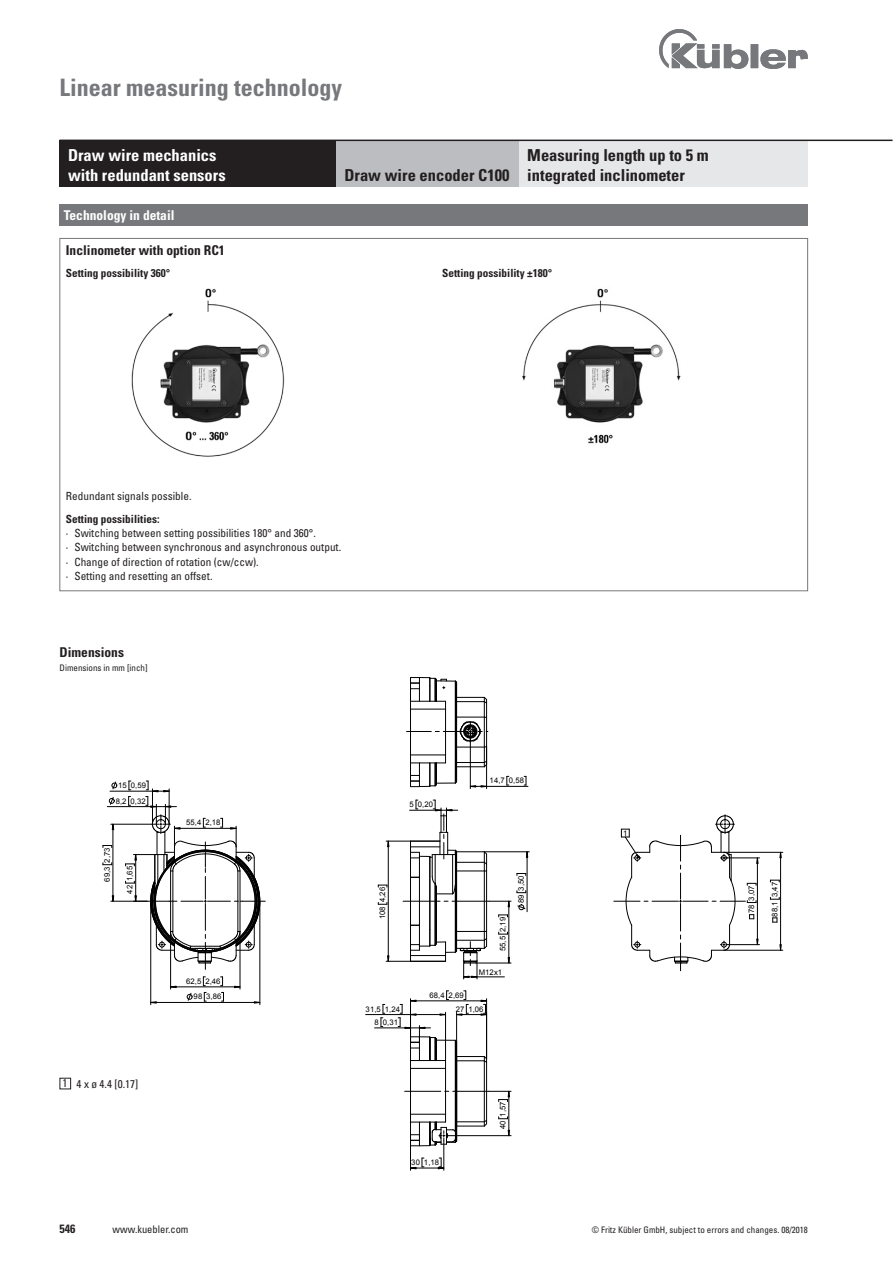
<style>
.page{position:relative;width:893px;height:1263px;background:#fff}
.page>*{position:absolute;margin:0;border:0;box-sizing:border-box;transform-origin:0 0}
.Kapitel{font:700 condensed 24px "Univers";color:#76787b}
.t1{font:700 condensed 16.5px "Univers";color:#231f20}
.Head_weiß{font:700 condensed 16.5px "Univers";color:#fff}
.t2{font:700 condensed 16.5px "Univers LT Std";color:#231f20}
.Bestellschlüssel{font:700 condensed 13.5px "Univers";color:#231f20}
.Bestellschlüssel-2{font:700 condensed 13.5px "Univers";color:#fff}
.t3{font:700 condensed 12px "Univers";color:#231f20}
.Bestellschlüssel-3{font:condensed 11.25px "Univers LT Std";color:#231f20}
.t4{font:700 condensed 11.25px "Univers";color:#231f20}
.t5{font:10.95px "Century Gothic";color:#000}
.t6{font:condensed 10.5px "Univers LT Std";color:#231f20}
.Fußnote{font:condensed 9px "Univers LT Std";color:#231f20}
.t7{font:7.8px "Arial";letter-spacing:.015em;color:#000}
.s1{font-family:"Univers"}
</style>
<div class="page">
<img style="left:659px;top:30px;width:149px;height:38px">
<img style="left:131px;top:288px;width:154px;height:169px">
<img style="left:522px;top:288px;width:158px;height:156px">
<hr style="left:455px;top:850px;width:1px;height:102px;background:#000">
<hr style="left:419px;top:877px;width:1px;height:48px;background:#000">
<hr style="left:410px;top:877px;width:1px;height:48px;background:#000">
<hr style="left:429px;top:856px;width:1px;height:90px;background:#000">
<hr style="left:430px;top:857px;width:1px;height:73px;background:#000">
<hr style="left:435px;top:883px;width:1px;height:62px;background:#000">
<hr style="left:436px;top:894px;width:1px;height:48px;background:#000">
<hr style="left:456px;top:851px;width:1px;height:100px;background:#000">
<hr style="left:484px;top:871px;width:1px;height:60px;background:#000">
<hr style="left:486px;top:871px;width:1px;height:60px;background:#000">
<hr style="left:455px;top:1040px;width:1px;height:102px;background:#000">
<hr style="left:410px;top:1068px;width:36px;height:1px;background:#000">
<hr style="left:445px;top:1068px;width:1px;height:46px;background:#000">
<hr style="left:410px;top:1068px;width:1px;height:46px;background:#000">
<hr style="left:456px;top:1061px;width:1px;height:61px;background:#000">
<hr style="left:484px;top:1061px;width:1px;height:61px;background:#000">
<hr style="left:486px;top:1062px;width:1px;height:58px;background:#000">
<svg style="left:187px;top:992px;width:6px;height:9px"></svg>
<hr style="left:150px;top:901px;width:1px;height:104px;background:#000">
<hr style="left:151px;top:1002px;width:109px;height:1px;background:#000">
<svg style="left:204px;top:992px;width:2px;height:10px"></svg>
<svg style="left:221px;top:992px;width:3px;height:10px"></svg>
<hr style="left:107px;top:806px;width:49px;height:1px;background:#000">
<hr style="left:111px;top:901px;width:36px;height:1px;background:#000">
<hr style="left:111px;top:824px;width:40px;height:1px;background:#000">
<hr style="left:113px;top:824px;width:1px;height:77px;background:#000">
<hr style="left:171px;top:986px;width:69px;height:1px;background:#000">
<hr style="left:260px;top:901px;width:1px;height:104px;background:#000">
<hr style="left:240px;top:931px;width:1px;height:58px;background:#000">
<hr style="left:170px;top:931px;width:1px;height:58px;background:#000">
<svg style="left:221px;top:976px;width:2px;height:10px"></svg>
<svg style="left:203px;top:976px;width:2px;height:10px"></svg>
<svg style="left:109px;top:797px;width:6px;height:8px"></svg>
<svg style="left:111px;top:781px;width:6px;height:8px"></svg>
<hr style="left:110px;top:791px;width:42px;height:1px;background:#000">
<svg style="left:150px;top:1001px;width:7px;height:3px"></svg>
<svg style="left:254px;top:1001px;width:6px;height:3px"></svg>
<svg style="left:234px;top:985px;width:7px;height:3px"></svg>
<svg style="left:170px;top:985px;width:7px;height:3px"></svg>
<svg style="left:125px;top:781px;width:140px;height:188px"></svg>
<hr style="left:527px;top:852px;width:1px;height:60px;background:#000">
<hr style="left:484px;top:851px;width:45px;height:1px;background:#000">
<hr style="left:388px;top:841px;width:1px;height:120px;background:#000">
<svg style="left:517px;top:904px;width:9px;height:6px"></svg>
<hr style="left:476px;top:963px;width:35px;height:1px;background:#000">
<hr style="left:509px;top:901px;width:1px;height:62px;background:#000">
<svg style="left:498px;top:915px;width:10px;height:2px"></svg>
<svg style="left:386px;top:925px;width:124px;height:54px"></svg>
<svg style="left:378px;top:800px;width:133px;height:107px"></svg>
<svg style="left:772px;top:917px;width:6px;height:6px"></svg>
<svg style="left:770px;top:897px;width:10px;height:3px"></svg>
<svg style="left:770px;top:880px;width:10px;height:2px"></svg>
<hr style="left:724px;top:950px;width:59px;height:1px;background:#000">
<hr style="left:724px;top:852px;width:59px;height:1px;background:#000">
<hr style="left:780px;top:852px;width:1px;height:98px;background:#000">
<svg style="left:614px;top:815px;width:145px;height:156px"></svg>
<svg style="left:779px;top:944px;width:3px;height:7px"></svg>
<svg style="left:779px;top:852px;width:3px;height:6px"></svg>
<hr style="left:405px;top:1091px;width:36px;height:1px;background:#000">
<hr style="left:453px;top:1091px;width:36px;height:1px;background:#000">
<svg style="left:498px;top:1117px;width:10px;height:2px"></svg>
<hr style="left:509px;top:1091px;width:1px;height:45px;background:#000">
<hr style="left:375px;top:1027px;width:35px;height:1px;background:#000">
<hr style="left:449px;top:1135px;width:62px;height:1px;background:#000">
<svg style="left:381px;top:1004px;width:4px;height:23px"></svg>
<hr style="left:366px;top:1014px;width:44px;height:1px;background:#000">
<svg style="left:489px;top:1091px;width:22px;height:10px"></svg>
<svg style="left:410px;top:1114px;width:77px;height:56px"></svg>
<svg style="left:398px;top:990px;width:89px;height:78px"></svg>
<svg style="left:507px;top:776px;width:2px;height:10px"></svg>
<svg style="left:524px;top:776px;width:3px;height:10px"></svg>
<hr style="left:470px;top:731px;width:1px;height:58px;background:#000">
<hr style="left:486px;top:747px;width:1px;height:42px;background:#000">
<hr style="left:487px;top:786px;width:41px;height:1px;background:#000">
<svg style="left:406px;top:677px;width:82px;height:111px"></svg>
<div style="left:60px;top:204px;width:748px;height:21px;background:#76787b"></div>
<div style="left:519px;top:140px;width:289px;height:47px;background:#e6e7e9"></div>
<div style="left:336px;top:140px;width:183px;height:47px;background:#bcbdc0"></div>
<div style="left:60px;top:140px;width:276px;height:47px;background:#231f20"></div>
<div style="left:60px;top:1078px;width:11px;height:11px;border:1px solid #231f20"></div>
<hr style="left:60px;top:140px;width:832px;height:1px;background:#231f20">
<p class="Kapitel" style="left:60px;top:72px;width:284px">Linear measuring technology</p>
<p class="Head_weiß" style="left:68px;top:145px;width:150px">Draw wire mechanics</p>
<p class="Head_weiß" style="left:68px;top:165px;width:159px">with redundant sensors</p>
<p class="Bestellschlüssel-2" style="left:64px;top:207px;width:112px">Technology in detail</p>
<p class="Bestellschlüssel" style="left:66px;top:242px;width:161px">Inclinometer with option RC1</p>
<p class="t4" style="left:66px;top:266px;width:106px">Setting possibility 360°</p>
<p class="t2" style="left:527px;top:145px;width:183px">Measuring length <span class="s1">up to 5 m</span></p>
<p class="t1" style="left:344px;top:165px;width:166px">Draw wire encoder C100</p>
<p class="t1" style="left:527px;top:165px;width:159px">integrated inclinometer</p>
<p class="t4" style="left:442px;top:266px;width:112px">Setting possibility ±180°</p>
<p class="Bestellschlüssel-3" style="left:66px;top:489px;width:127px">Redundant signals possible.</p>
<p class="t4" style="left:66px;top:512px;width:95px">Setting possibilities:</p>
<p class="Bestellschlüssel-3" style="left:66px;top:526px;width:251px">· Switching between setting possibilities 180° and 360°.</p>
<p class="Bestellschlüssel-3" style="left:66px;top:540px;width:277px">· Switching between synchronous and asynchronous output.</p>
<p class="Bestellschlüssel-3" style="left:66px;top:554px;width:194px">· Change of direction of rotation (cw/ccw).</p>
<p class="Bestellschlüssel-3" style="left:66px;top:569px;width:148px">· Setting and resetting an offset.</p>
<p class="Bestellschlüssel" style="left:60px;top:644px;width:66px">Dimensions</p>
<p class="Fußnote" style="left:60px;top:662px;width:89px">Dimensions in mm [inch]</p>
<p class="t7" style="left:118px;top:780px;width:29px">15 0,59</p>
<p class="t7" style="left:116px;top:796px;width:12px">8,2</p>
<p class="t7" style="left:130px;top:796px;width:17px">0,32</p>
<p class="t7" style="left:102px;top:863px;width:17px;rotate:-90deg">2,73</p>
<p class="t7" style="left:102px;top:882px;width:17px;rotate:-90deg">69,3</p>
<p class="t7" style="left:125px;top:881px;width:17px;rotate:-90deg">1,65</p>
<p class="t7" style="left:125px;top:894px;width:10px;rotate:-90deg">42</p>
<p class="Bestellschlüssel-3" style="left:62px;top:1075px;width:6px">1</p>
<p class="Bestellschlüssel-3" style="left:77px;top:1077px;width:63px">4 x ø 4.4 [0.17]</p>
<p class="t7" style="left:111px;top:1083px;width:6px">1</p>
<p class="t7" style="left:130px;top:1083px;width:10px">4x</p>
<p class="t7" style="left:186px;top:817px;width:36px">55,4 2,18</p>
<p class="t7" style="left:186px;top:976px;width:36px">62,5 2,46</p>
<p class="t7" style="left:194px;top:991px;width:10px">98</p>
<p class="t7" style="left:206px;top:991px;width:17px">3,86</p>
<p class="t7" style="left:410px;top:799px;width:25px">5 0,20</p>
<p class="t7" style="left:490px;top:775px;width:36px">14,7 0,58</p>
<p class="t7" style="left:377px;top:919px;width:34px;rotate:-90deg">108 4,26</p>
<p class="t7" style="left:366px;top:1004px;width:36px">31,5 1,24</p>
<p class="t7" style="left:375px;top:1017px;width:6px">8</p>
<p class="t7" style="left:383px;top:1017px;width:17px">0,31</p>
<p class="t7" style="left:498px;top:932px;width:17px;rotate:-90deg">2,19</p>
<p class="t7" style="left:498px;top:951px;width:17px;rotate:-90deg">55,5</p>
<p class="t7" style="left:429px;top:990px;width:17px">68,4</p>
<p class="t7" style="left:449px;top:990px;width:17px">2,69</p>
<p class="t7" style="left:479px;top:967px;width:25px">M12x1</p>
<p class="t7" style="left:468px;top:1004px;width:17px">1,06</p>
<p class="t7" style="left:456px;top:1004px;width:10px">27</p>
<p class="t7" style="left:516px;top:891px;width:17px;rotate:-90deg">3,50</p>
<p class="t7" style="left:516px;top:903px;width:10px;rotate:-90deg">89</p>
<p class="t7" style="left:411px;top:1157px;width:10px">30</p>
<p class="t7" style="left:424px;top:1157px;width:17px">1,18</p>
<p class="t7" style="left:498px;top:1129px;width:29px;rotate:-90deg">40 1,57</p>
<p class="t7" style="left:623px;top:828px;width:6px">1</p>
<p class="t7" style="left:746px;top:913px;width:29px;rotate:-90deg">78 3,07</p>
<p class="t7" style="left:769px;top:916px;width:36px;rotate:-90deg">88,1 3,47</p>
<p class="t3" style="left:60px;top:1221px;width:17px">546</p>
<p class="t6" style="left:113px;top:1223px;width:77px">www.kuebler.com</p>
<p class="Fußnote" style="left:592px;top:1224px;width:218px">© Fritz Kübler GmbH, subject to errors and changes. 08/2018</p>
<p class="t5" style="left:679px;top:1225px;width:63px">Seilzug_TSM</p>
</div>
